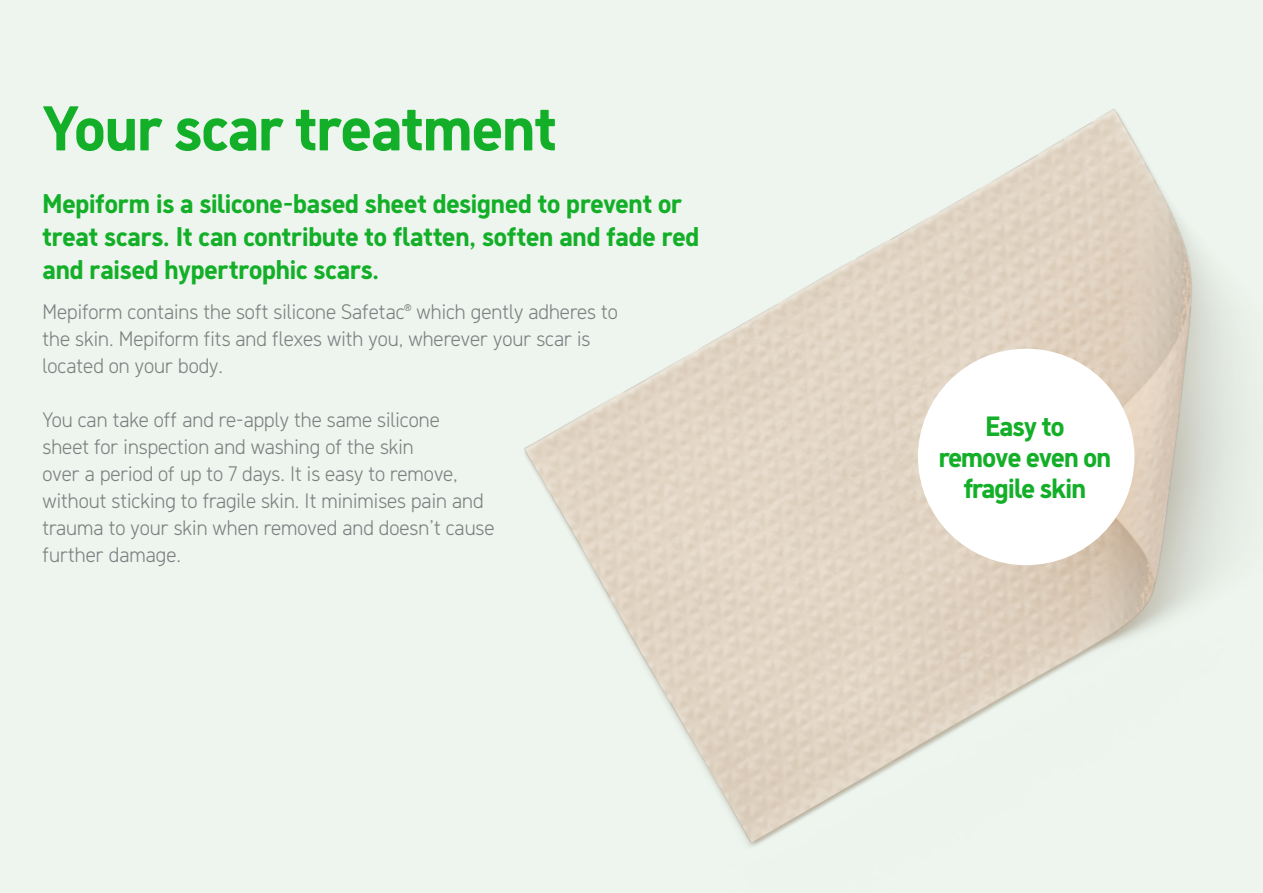
<style>
.page{position:relative;width:1263px;height:893px;background:#edf5ee}
.page>*{position:absolute;margin:0;border:0;box-sizing:border-box;transform-origin:0 0}
.t1{font:700 63px "Molnlycke Sans";letter-spacing:-.01em;color:#14af28}
.t2{font:700 27.9px/30.9px "Molnlycke Sans";letter-spacing:-.025em;color:#14af28;text-align:center}
.t3{font:700 27px/33px "Molnlycke Sans";letter-spacing:-.005em;color:#14af28}
.t4{font:300 21px/27px "Molnlycke Sans";color:#808083}
</style>
<div class="page">
<img style="left:524px;top:109px;width:717px;height:738px">
<div style="left:918px;top:349px;width:216px;height:216px;background:#fff;border-radius:50%"></div>
<h1 class="t1" style="left:43px;top:91px;width:516px">Your scar treatment</h1>
<p class="t3" style="left:43px;top:187px;width:658px">Mepiform is a silicone-based sheet designed to prevent or treat scars. It can contribute to flatten, soften and fade red and raised hypertrophic scars.</p>
<p class="t4" style="left:43px;top:298px;width:577px">Mepiform contains the soft silicone Safetac® which gently adheres to the skin. Mepiform fits and flexes with you, wherever your scar is located on your body.</p>
<p class="t4" style="left:43px;top:406px;width:453px">You can take off and re-apply the same silicone<br>sheet for inspection and washing of the skin<br>over a period of up to 7 days. It is easy to remove, without sticking to fragile skin. It minimises pain and trauma to your skin when removed and doesn’t cause further damage.</p>
<h2 class="t2" style="left:939px;top:410px;width:174px">Easy to<br>remove even on fragile skin</h2>
</div>
